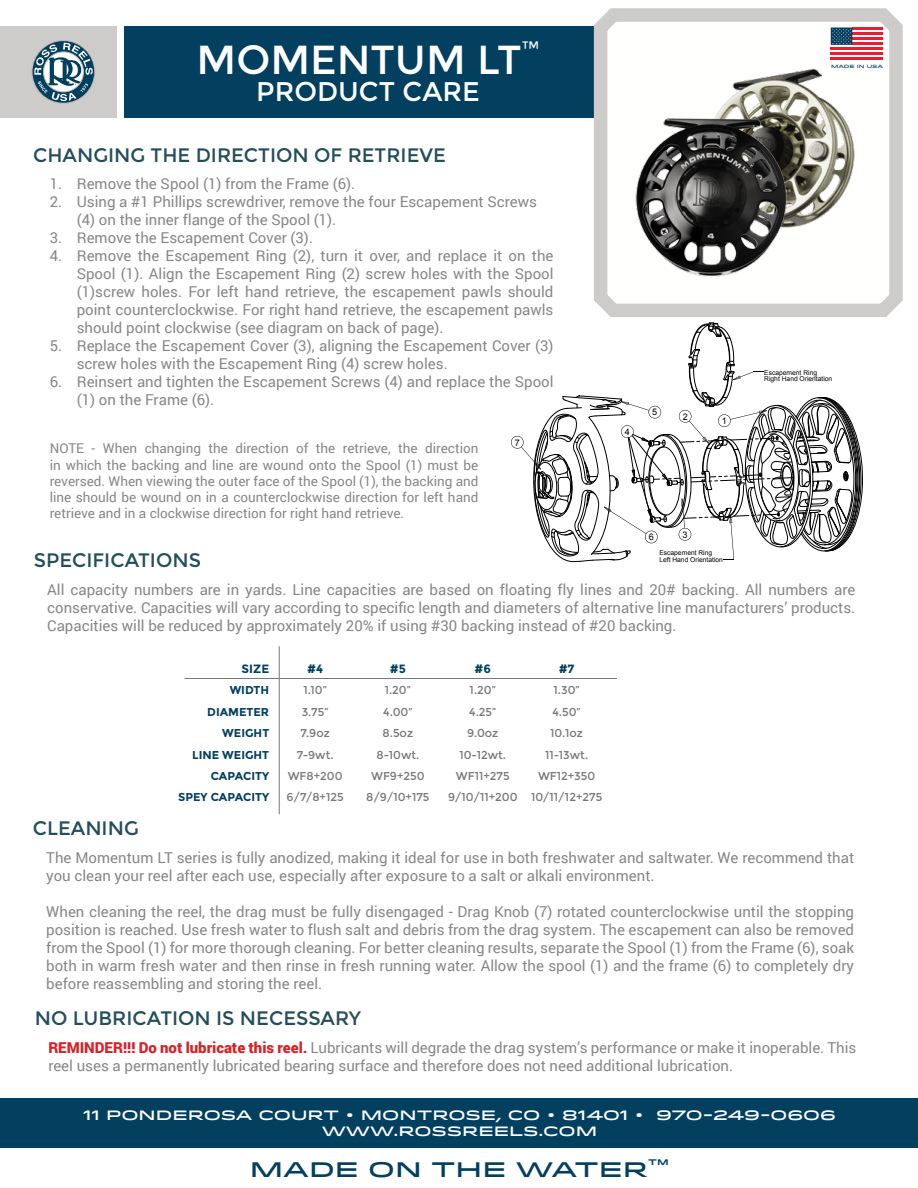
<style>
.page{position:relative;width:918px;height:1188px;background:#fff}
.page>*{position:absolute;margin:0;border:0;box-sizing:border-box;transform-origin:0 0}
.t1{font:40.5px "Montserrat";color:#fff}
.t2{font:27px "Montserrat";color:#fff}
.t3{font:500 21px "Idlewild";color:#03405f}
.t4{font:19.5px "Montserrat";color:#244e5a}
.t5{font:18px "Montserrat";color:#fff}
.t6{font:15px/18px "Roboto";color:#888787}
.t7{font:13.5px/16.2px "Roboto";color:#888787;text-align:justify}
.t8{font:500 13.5px/16.2px "Idlewild";color:#fff;text-align:center}
.t9{font:700 12px "Montserrat";color:#03405f}
.t10{font:11.4px "Montserrat";color:#77787b}
.t11{font:700 11.4px "Montserrat";color:#03405f}
.t12{font:9.15px "Arial";color:#000}
.t13{font:6.75px/6.8px "Arial";color:#000}
.t14{font:500 4.5px "Idlewild";color:#033f5f}
.s1{font-weight:900;color:#dc1f26}
</style>
<div class="page">
<div style="left:0;top:1098px;width:918px;height:50px;background:#03405f"></div>
<div style="left:125px;top:26px;width:482px;height:91px;background:#03405f"></div>
<div style="left:0;top:26px;width:116px;height:91px;background:#cdcccb"></div>
<svg style="left:33px;top:41px;width:61px;height:62px"></svg>
<svg style="left:587px;top:8px;width:316px;height:309px"></svg>
<div style="left:831px;top:28px;width:52px;height:32px;background:#fff"></div>
<hr style="left:852px;top:28px;width:31px;height:2px;background:#ed1b2f">
<hr style="left:852px;top:32px;width:31px;height:3px;background:#ed1b2f">
<hr style="left:852px;top:37px;width:31px;height:3px;background:#ed1b2f">
<hr style="left:852px;top:42px;width:31px;height:3px;background:#ed1b2f">
<hr style="left:831px;top:47px;width:52px;height:3px;background:#ed1b2f">
<hr style="left:831px;top:52px;width:52px;height:3px;background:#ed1b2f">
<hr style="left:831px;top:57px;width:52px;height:3px;background:#ed1b2f">
<svg style="left:831px;top:28px;width:21px;height:17px"></svg>
<img style="left:690px;top:61px;width:172px;height:184px">
<img style="left:620px;top:102px;width:174px;height:190px">
<hr style="left:279px;top:646px;width:1px;height:168px;background:#77787b">
<hr style="left:185px;top:678px;width:432px;height:1px;background:#77787b">
<svg style="left:511px;top:322px;width:352px;height:240px"></svg>
<h1 class="t1" style="left:197px;top:36px;width:326px">MOMENTUM LT</h1>
<p class="t5" style="left:521px;top:38px;width:19px">™</p>
<h2 class="t2" style="left:256px;top:76px;width:225px">PRODUCT CARE</h2>
<h3 class="t4" style="left:33px;top:144px;width:414px">CHANGING THE DIRECTION OF RETRIEVE</h3>
<p class="t6" style="left:50px;top:174px;width:307px">1. Remove the Spool (1) from the Frame (6).</p>
<p class="t6" style="left:77px;top:192px;width:462px;text-indent:-27px">2. Using a #1 Phillips screwdriver, remove the four Escapement Screws (4) on the inner flange of the Spool (1).</p>
<p class="t6" style="left:50px;top:228px;width:265px">3. Remove the Escapement Cover (3).</p>
<p class="t6" style="left:77px;top:246px;width:478px;text-align:justify;text-indent:-27px">4. Remove the Escapement Ring (2), turn it over, and replace it on the Spool (1). Align the Escapement Ring (2) screw holes with the Spool (1)screw holes. For left hand retrieve, the escapement pawls should point counterclockwise. For right hand retrieve, the escapement pawls should point clockwise (see diagram on back of page).</p>
<p class="t6" style="left:77px;top:336px;width:478px;text-indent:-27px">5. Replace the Escapement Cover (3), aligning the Escapement Cover (3) screw holes with the Escapement Ring (4) screw holes.</p>
<p class="t6" style="left:77px;top:372px;width:478px;text-indent:-27px">6. Reinsert and tighten the Escapement Screws (4) and replace the Spool (1) on the Frame (6).</p>
<p class="t7" style="left:50px;top:440px;width:430px">NOTE - When changing the direction of the retrieve, the direction in which the backing and line are wound onto the Spool (1) must be reversed. When viewing the outer face of the Spool (1), the backing and line should be wound on in a counterclockwise direction for left hand retrieve and in a clockwise direction for right hand retrieve.</p>
<p class="t12" style="left:515px;top:436px;width:7px">7</p>
<p class="t14" style="left:831px;top:63px;width:53px">MADE IN USA</p>
<p class="t12" style="left:625px;top:426px;width:7px">4</p>
<p class="t12" style="left:652px;top:406px;width:7px">5</p>
<p class="t12" style="left:683px;top:410px;width:7px">2</p>
<p class="t12" style="left:722px;top:415px;width:7px">1</p>
<p class="t12" style="left:649px;top:531px;width:7px">6</p>
<p class="t12" style="left:682px;top:528px;width:7px">3</p>
<p class="t13" style="left:764px;top:369px;width:70px">Escapement Ring<br>Right Hand Orientation</p>
<p class="t13" style="left:659px;top:549px;width:65px">Escapement Ring<br>Left Hand Orientation</p>
<h3 class="t4" style="left:34px;top:549px;width:169px">SPECIFICATIONS</h3>
<p class="t6" style="left:47px;top:580px;width:810px;text-align:justify">All capacity numbers are in yards. Line capacities are based on floating fly lines and 20# backing. All numbers are conservative. Capacities will vary according to specific length and diameters of alternative line manufacturers’ products.<br>Capacities will be reduced by approximately 20% if using #30 backing instead of #20 backing.</p>
<p class="t9" style="left:242px;top:661px;width:29px">SIZE</p>
<p class="t9" style="left:307px;top:661px;width:18px">#4</p>
<p class="t9" style="left:390px;top:661px;width:18px">#5</p>
<p class="t9" style="left:475px;top:661px;width:18px">#6</p>
<p class="t9" style="left:559px;top:661px;width:17px">#7</p>
<p class="t11" style="left:230px;top:683px;width:41px">WIDTH</p>
<p class="t10" style="left:303px;top:684px;width:25px">1.10”</p>
<p class="t10" style="left:385px;top:684px;width:28px">1.20”</p>
<p class="t10" style="left:470px;top:684px;width:28px">1.20”</p>
<p class="t10" style="left:554px;top:684px;width:28px">1.30”</p>
<p class="t11" style="left:207px;top:705px;width:64px">DIAMETER</p>
<p class="t10" style="left:302px;top:705px;width:28px">3.75”</p>
<p class="t10" style="left:383px;top:705px;width:31px">4.00”</p>
<p class="t10" style="left:469px;top:705px;width:29px">4.25”</p>
<p class="t10" style="left:552px;top:705px;width:30px">4.50”</p>
<p class="t11" style="left:222px;top:726px;width:48px">WEIGHT</p>
<p class="t10" style="left:300px;top:726px;width:31px">7.9oz</p>
<p class="t10" style="left:383px;top:726px;width:32px">8.5oz</p>
<p class="t10" style="left:467px;top:726px;width:33px">9.0oz</p>
<p class="t10" style="left:550px;top:726px;width:34px">10.1oz</p>
<p class="t11" style="left:192px;top:748px;width:78px">LINE WEIGHT</p>
<p class="t10" style="left:297px;top:748px;width:38px">7-9wt.</p>
<p class="t10" style="left:376px;top:748px;width:44px">8-10wt.</p>
<p class="t10" style="left:459px;top:748px;width:48px">10-12wt.</p>
<p class="t10" style="left:545px;top:748px;width:45px">11-13wt.</p>
<p class="t11" style="left:211px;top:769px;width:60px">CAPACITY</p>
<p class="t10" style="left:288px;top:769px;width:56px">WF8+200</p>
<p class="t10" style="left:371px;top:769px;width:55px">WF9+250</p>
<p class="t10" style="left:456px;top:769px;width:55px">WF11+275</p>
<p class="t10" style="left:538px;top:769px;width:59px">WF12+350</p>
<p class="t11" style="left:178px;top:791px;width:93px">SPEY CAPACITY</p>
<p class="t10" style="left:287px;top:791px;width:59px">6/7/8+125</p>
<p class="t10" style="left:366px;top:791px;width:65px">8/9/10+175</p>
<p class="t10" style="left:448px;top:791px;width:156px">9/10/11+200 10/11/12+275</p>
<h3 class="t4" style="left:33px;top:816px;width:108px">CLEANING</h3>
<p class="t6" style="left:46px;top:848px;width:809px">The Momentum LT series is fully anodized, making it ideal for use in both freshwater and saltwater. We recommend that you clean your reel after each use, especially after exposure to a salt or alkali environment.</p>
<p class="t6" style="left:46px;top:902px;width:809px;text-align:justify">When cleaning the reel, the drag must be fully disengaged - Drag Knob (7) rotated counterclockwise until the stopping position is reached. Use fresh water to flush salt and debris from the drag system. The escapement can also be removed from the Spool (1) for more thorough cleaning. For better cleaning results, separate the Spool (1) from the Frame (6), soak both in warm fresh water and then rinse in fresh running water. Allow the spool (1) and the frame (6) to completely dry before reassembling and storing the reel.</p>
<h3 class="t4" style="left:35px;top:1007px;width:328px">NO LUBRICATION IS NECESSARY</h3>
<p class="t6" style="left:48px;top:1038px;width:810px"><span class="s1">REMINDER!!! Do not lubricate this reel.</span> Lubricants will degrade the drag system’s performance or make it inoperable. This reel uses a permanently lubricated bearing surface and therefore does not need additional lubrication.</p>
<p class="t8" style="left:83px;top:1106px;width:754px">11 PONDEROSA COURT • MONTROSE, CO • 81401 • 970-249-0606<br>WWW.ROSSREELS.COM</p>
<h3 class="t3" style="left:250px;top:1154px;width:421px">MADE ON THE WATER<sup>™</sup></h3>
</div>
